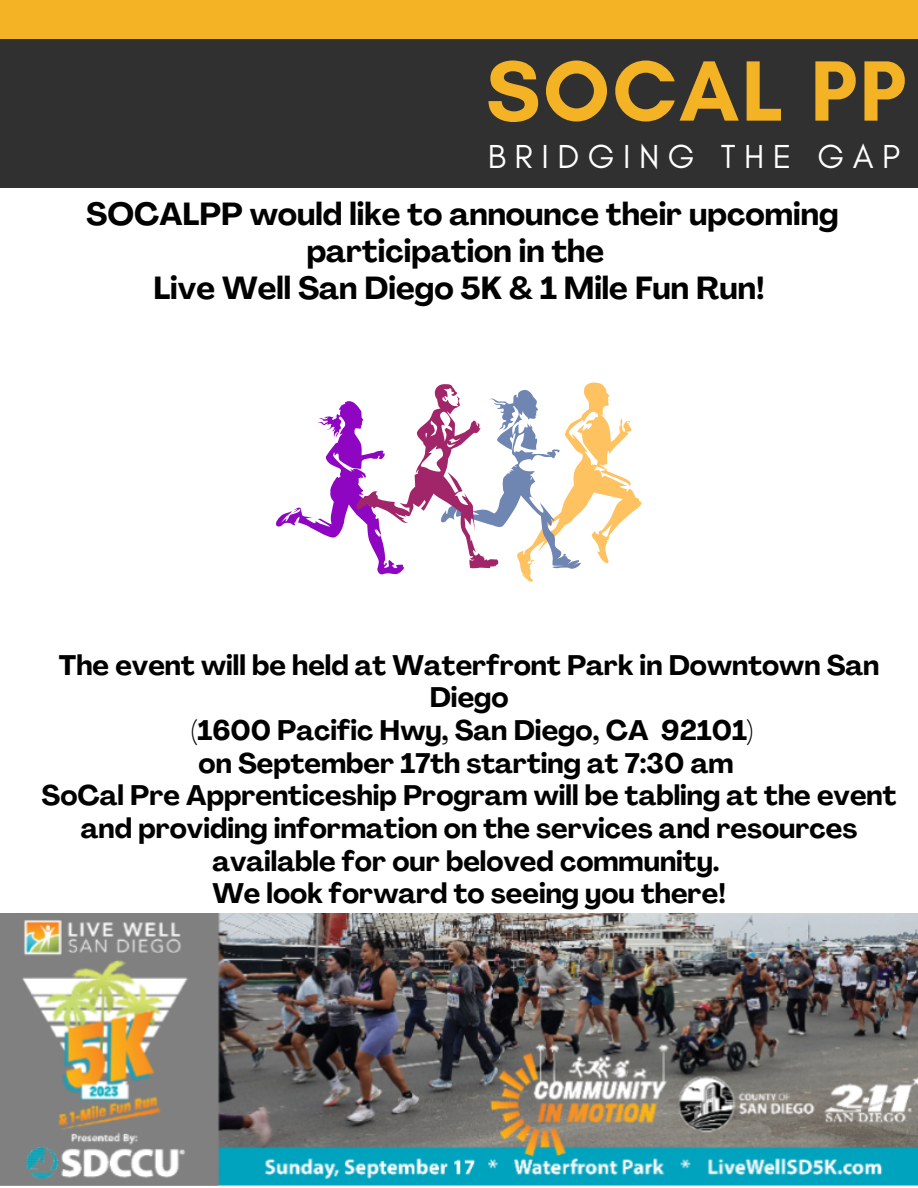
<style>
.page{position:relative;width:918px;height:1188px;background:#fff}
.page>*{position:absolute;margin:0;border:0;box-sizing:border-box;transform-origin:0 0}
.t1{font:700 87.15px "Glacial Indifference";letter-spacing:.025em;color:#f4b324}
.t2{font:33.9px "Glacial Indifference";letter-spacing:.25em;color:#fff}
.t3{font:700 31.5px/37.2px "Agrandir";color:#000;text-align:center}
.t4{font:700 27.9px/32.7px "Agrandir";color:#000;text-align:center}
</style>
<div class="page">
<div style="left:0;top:0;width:918px;height:39px;background:#f4b324"></div>
<div style="left:0;top:39px;width:918px;height:149px;background:#303030"></div>
<img style="left:0;top:913px;width:918px;height:273px">
<svg style="left:276px;top:382px;width:366px;height:200px"></svg>
<p class="t1" style="left:486px;top:38px;width:422px">SOCAL PP</p>
<p class="t2" style="left:488px;top:136px;width:414px">BRIDGING THE GAP</p>
<p class="t3" style="left:86px;top:198px;width:754px">SOCALPP would like to announce their upcoming participation in the</p>
<p class="t3" style="left:153px;top:272px;width:613px">Live Well San Diego 5K &amp; 1 Mile Fun Run!</p>
<p class="t4" style="left:59px;top:652px;width:822px">The event will be held at Waterfront Park in Downtown San<br>Diego</p>
<p class="t4" style="left:191px;top:717px;width:563px">(1600 Pacific Hwy, San Diego, CA 92101)</p>
<p class="t4" style="left:199px;top:749px;width:536px">on September 17th starting at 7:30 am</p>
<p class="t4" style="left:42px;top:782px;width:857px">SoCal Pre Apprenticeship Program will be tabling at the event and providing information on the services and resources available for our beloved community.</p>
<p class="t4" style="left:212px;top:880px;width:515px">We look forward to seeing you there!</p>
</div>
